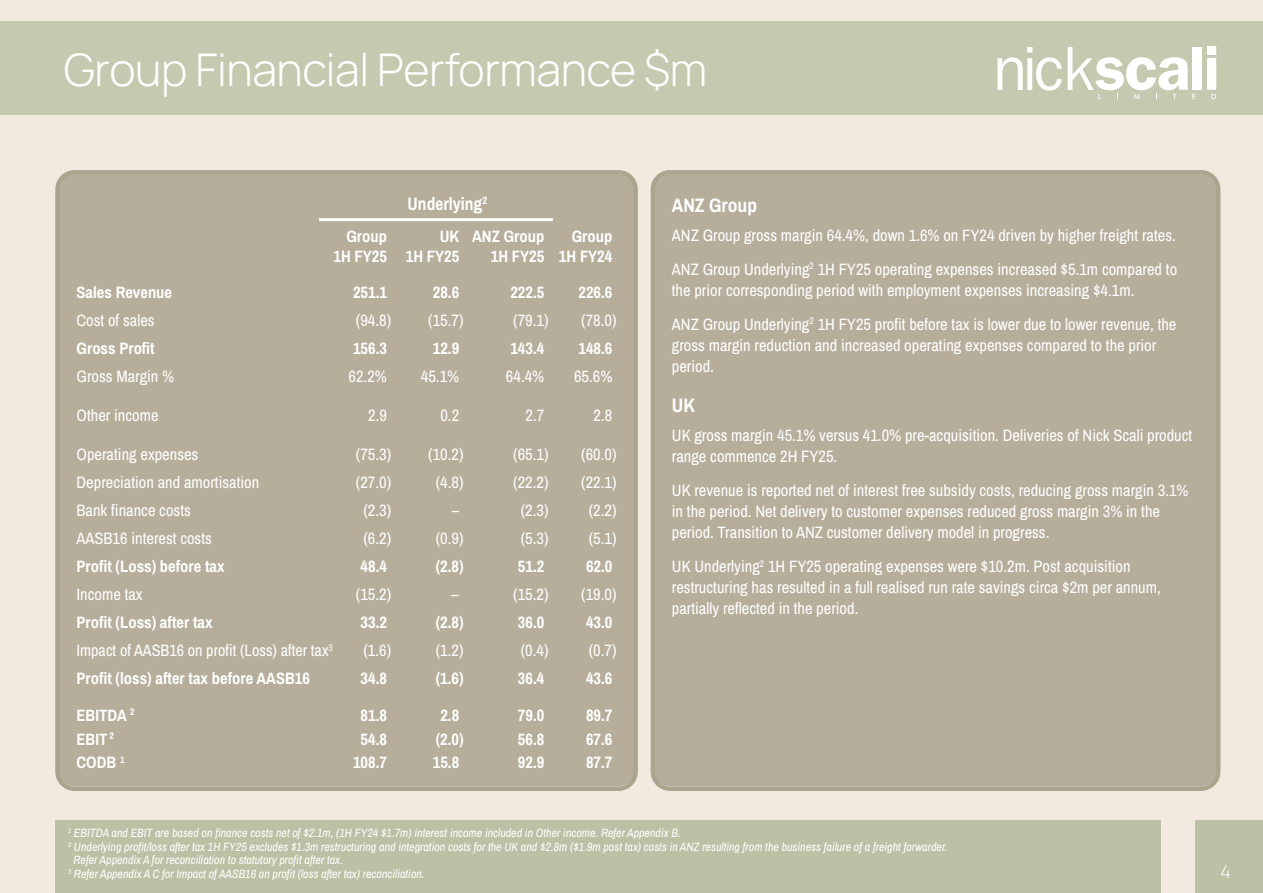
<style>
.page{position:relative;width:1263px;height:893px;background:#f3eadf}
.page>*{position:absolute;margin:0;border:0;box-sizing:border-box;transform-origin:0 0}
.t1{font:200 45px "Manrope";letter-spacing:-.01em;color:#fff}
.t2{font:700 19.5px "Archivo Narrow";color:#fff}
.t3{font:700 18px "Archivo Narrow";color:#fff}
.t4{font:200 18px "Manrope";color:#fff}
.t5{font:16.5px/21px "Archivo Narrow";color:#fff}
.t6{font:700 16.5px "Archivo Narrow";color:#fff}
.t7{font:italic 12px/13.5px "Archivo Narrow";color:#fff}
</style>
<div class="page">
<div style="left:0;top:21px;width:1263px;height:94px;background:#c5c9af"></div>
<div style="left:1192px;top:47px;width:9px;height:43px;background:#fff"></div>
<svg style="left:997px;top:47px;width:65px;height:44px"></svg>
<svg style="left:1068px;top:47px;width:127px;height:52px"></svg>
<svg style="left:1207px;top:46px;width:9px;height:53px"></svg>
<div style="left:55px;top:821px;width:1106px;height:72px;background:#bac1a4"></div>
<div style="left:1196px;top:821px;width:67px;height:72px;background:#bac1a4"></div>
<div style="left:58px;top:174px;width:577px;height:612px;background:#b6ae9b;border-radius:17px"></div>
<div style="left:55px;top:170px;width:583px;height:621px;border:4px solid #aba48f;border-radius:17px"></div>
<div style="left:653px;top:174px;width:565px;height:612px;background:#b6ae9b;border-radius:17px"></div>
<div style="left:651px;top:170px;width:569px;height:621px;border:4px solid #aba48f;border-radius:17px"></div>
<hr style="left:319px;top:218px;width:234px;height:3px;background:#fff">
<p class="t1" style="left:64px;top:38px;width:645px">Group Financial Performance $m</p>
<p class="t3" style="left:408px;top:191px;width:81px">Underlying<sup>2</sup></p>
<p class="t6" style="left:346px;top:225px;width:42px">Group</p>
<p class="t6" style="left:440px;top:225px;width:106px">UK ANZ Group</p>
<p class="t6" style="left:572px;top:225px;width:42px">Group</p>
<p class="t6" style="left:334px;top:244px;width:127px">1H FY25 1H FY25</p>
<p class="t6" style="left:491px;top:244px;width:123px">1H FY25 1H FY24</p>
<p class="t6" style="left:77px;top:281px;width:97px">Sales Revenue</p>
<p class="t6" style="left:353px;top:281px;width:35px">251.1</p>
<p class="t6" style="left:433px;top:281px;width:28px">28.6</p>
<p class="t6" style="left:510px;top:281px;width:35px">222.5</p>
<p class="t6" style="left:578px;top:281px;width:35px">226.6</p>
<p class="t5" style="left:77px;top:310px;width:80px">Cost of sales</p>
<p class="t5" style="left:356px;top:310px;width:37px">(94.8)</p>
<p class="t5" style="left:428px;top:310px;width:37px">(15.7)</p>
<p class="t5" style="left:513px;top:310px;width:37px">(79.1)</p>
<p class="t5" style="left:581px;top:310px;width:37px">(78.0)</p>
<p class="t6" style="left:77px;top:337px;width:80px">Gross Profit</p>
<p class="t6" style="left:353px;top:337px;width:35px">156.3</p>
<p class="t6" style="left:433px;top:337px;width:28px">12.9</p>
<p class="t6" style="left:510px;top:337px;width:35px">143.4</p>
<p class="t6" style="left:578px;top:337px;width:35px">148.6</p>
<p class="t5" style="left:77px;top:366px;width:99px">Gross Margin %</p>
<p class="t5" style="left:349px;top:366px;width:40px">62.2%</p>
<p class="t5" style="left:421px;top:366px;width:40px">45.1%</p>
<p class="t5" style="left:506px;top:366px;width:40px">64.4%</p>
<p class="t5" style="left:574px;top:366px;width:40px">65.6%</p>
<p class="t5" style="left:77px;top:405px;width:83px">Other income</p>
<p class="t5" style="left:368px;top:405px;width:20px">2.9</p>
<p class="t5" style="left:440px;top:405px;width:20px">0.2</p>
<p class="t5" style="left:525px;top:405px;width:20px">2.7</p>
<p class="t5" style="left:593px;top:405px;width:20px">2.8</p>
<p class="t5" style="left:77px;top:444px;width:123px">Operating expenses</p>
<p class="t5" style="left:356px;top:444px;width:37px">(75.3)</p>
<p class="t5" style="left:428px;top:444px;width:37px">(10.2)</p>
<p class="t5" style="left:513px;top:444px;width:37px">(65.1)</p>
<p class="t5" style="left:581px;top:444px;width:37px">(60.0)</p>
<p class="t5" style="left:77px;top:472px;width:184px">Depreciation and amortisation</p>
<p class="t5" style="left:356px;top:472px;width:37px">(27.0)</p>
<p class="t5" style="left:436px;top:472px;width:29px">(4.8)</p>
<p class="t5" style="left:513px;top:472px;width:37px">(22.2)</p>
<p class="t5" style="left:581px;top:472px;width:37px">(22.1)</p>
<p class="t5" style="left:77px;top:500px;width:116px">Bank finance costs</p>
<p class="t5" style="left:363px;top:500px;width:29px">(2.3)</p>
<p class="t5" style="left:452px;top:500px;width:9px">–</p>
<p class="t5" style="left:521px;top:500px;width:29px">(2.3)</p>
<p class="t5" style="left:589px;top:500px;width:29px">(2.2)</p>
<p class="t5" style="left:77px;top:528px;width:137px">AASB16 interest costs</p>
<p class="t5" style="left:363px;top:528px;width:29px">(6.2)</p>
<p class="t5" style="left:436px;top:528px;width:29px">(0.9)</p>
<p class="t5" style="left:521px;top:528px;width:29px">(5.3)</p>
<p class="t5" style="left:589px;top:528px;width:29px">(5.1)</p>
<p class="t6" style="left:77px;top:555px;width:150px">Profit (Loss) before tax</p>
<p class="t6" style="left:361px;top:555px;width:28px">48.4</p>
<p class="t6" style="left:436px;top:555px;width:29px">(2.8)</p>
<p class="t6" style="left:518px;top:555px;width:28px">51.2</p>
<p class="t6" style="left:586px;top:555px;width:28px">62.0</p>
<p class="t5" style="left:77px;top:584px;width:68px">Income tax</p>
<p class="t5" style="left:356px;top:584px;width:37px">(15.2)</p>
<p class="t5" style="left:451px;top:584px;width:9px">–</p>
<p class="t5" style="left:513px;top:584px;width:37px">(15.2)</p>
<p class="t5" style="left:581px;top:584px;width:37px">(19.0)</p>
<p class="t6" style="left:77px;top:611px;width:138px">Profit (Loss) after tax</p>
<p class="t6" style="left:361px;top:611px;width:28px">33.2</p>
<p class="t6" style="left:436px;top:611px;width:29px">(2.8)</p>
<p class="t6" style="left:518px;top:611px;width:28px">36.0</p>
<p class="t6" style="left:586px;top:611px;width:28px">43.0</p>
<p class="t5" style="left:77px;top:640px;width:258px">Impact of AASB16 on profit (Loss) after tax<sup>3</sup></p>
<p class="t5" style="left:363px;top:640px;width:29px">(1.6)</p>
<p class="t5" style="left:436px;top:640px;width:29px">(1.2)</p>
<p class="t5" style="left:521px;top:640px;width:29px">(0.4)</p>
<p class="t5" style="left:589px;top:640px;width:29px">(0.7)</p>
<p class="t6" style="left:77px;top:667px;width:235px">Profit (loss) after tax before AASB16</p>
<p class="t6" style="left:361px;top:667px;width:28px">34.8</p>
<p class="t6" style="left:436px;top:667px;width:29px">(1.6)</p>
<p class="t6" style="left:518px;top:667px;width:28px">36.4</p>
<p class="t6" style="left:586px;top:667px;width:28px">43.6</p>
<p class="t6" style="left:77px;top:703px;width:60px">EBITDA <sup>2</sup></p>
<p class="t6" style="left:361px;top:703px;width:28px">81.8</p>
<p class="t6" style="left:440px;top:703px;width:20px">2.8</p>
<p class="t6" style="left:518px;top:703px;width:28px">79.0</p>
<p class="t6" style="left:586px;top:703px;width:28px">89.7</p>
<p class="t6" style="left:77px;top:727px;width:39px">EBIT <sup>2</sup></p>
<p class="t6" style="left:361px;top:727px;width:28px">54.8</p>
<p class="t6" style="left:436px;top:727px;width:29px">(2.0)</p>
<p class="t6" style="left:518px;top:727px;width:28px">56.8</p>
<p class="t6" style="left:586px;top:727px;width:28px">67.6</p>
<p class="t6" style="left:77px;top:751px;width:49px">CODB <sup>1</sup></p>
<p class="t6" style="left:353px;top:751px;width:35px">108.7</p>
<p class="t6" style="left:433px;top:751px;width:28px">15.8</p>
<p class="t6" style="left:518px;top:751px;width:28px">92.9</p>
<p class="t6" style="left:586px;top:751px;width:28px">87.7</p>
<p class="t2" style="left:672px;top:191px;width:87px">ANZ Group</p>
<p class="t5" style="left:672px;top:224px;width:505px">ANZ Group gross margin 64.4%, down 1.6% on FY24 driven by higher freight rates.</p>
<p class="t5" style="left:672px;top:258px;width:507px">ANZ Group Underlying<sup>2</sup> 1H FY25 operating expenses increased $5.1m compared to the prior corresponding period with employment expenses increasing $4.1m.</p>
<p class="t5" style="left:672px;top:313px;width:506px">ANZ Group Underlying<sup>2</sup> 1H FY25 profit before tax is lower due to lower revenue, the gross margin reduction and increased operating expenses compared to the prior period.</p>
<p class="t2" style="left:672px;top:391px;width:25px">UK</p>
<p class="t5" style="left:672px;top:425px;width:522px">UK gross margin 45.1% versus 41.0% pre-acquisition. Deliveries of Nick Scali product range commence 2H FY25.</p>
<p class="t5" style="left:672px;top:480px;width:518px">UK revenue is reported net of interest free subsidy costs, reducing gross margin 3.1% in the period. Net delivery to customer expenses reduced gross margin 3% in the period. Transition to ANZ customer delivery model in progress.</p>
<p class="t5" style="left:672px;top:555px;width:490px">UK Underlying<sup>2</sup> 1H FY25 operating expenses were $10.2m. Post acquisition restructuring has resulted in a full realised run rate savings circa $2m per annum, partially reflected in the period.</p>
<p class="t7" style="left:68px;top:826px;width:614px"><sup>1</sup> EBITDA and EBIT are based on finance costs net of $2.1m, (1H FY24 $1.7m) interest income included in Other income. Refer Appendix B.</p>
<p class="t7" style="left:74px;top:840px;width:875px;text-indent:-5px"><sup>2</sup> Underlying profit/loss after tax 1H FY25 excludes $1.3m restructuring and integration costs for the UK and $2.8m ($1.9m post tax) costs in ANZ resulting from the business failure of a freight forwarder.<br>Refer Appendix A for reconciliation to statutory profit after tax.</p>
<p class="t7" style="left:68px;top:867px;width:358px"><sup>3</sup> Refer Appendix A C for Impact of AASB16 on profit (loss after tax) reconciliation.</p>
<p class="t4" style="left:1220px;top:859px;width:12px">4</p>
</div>
